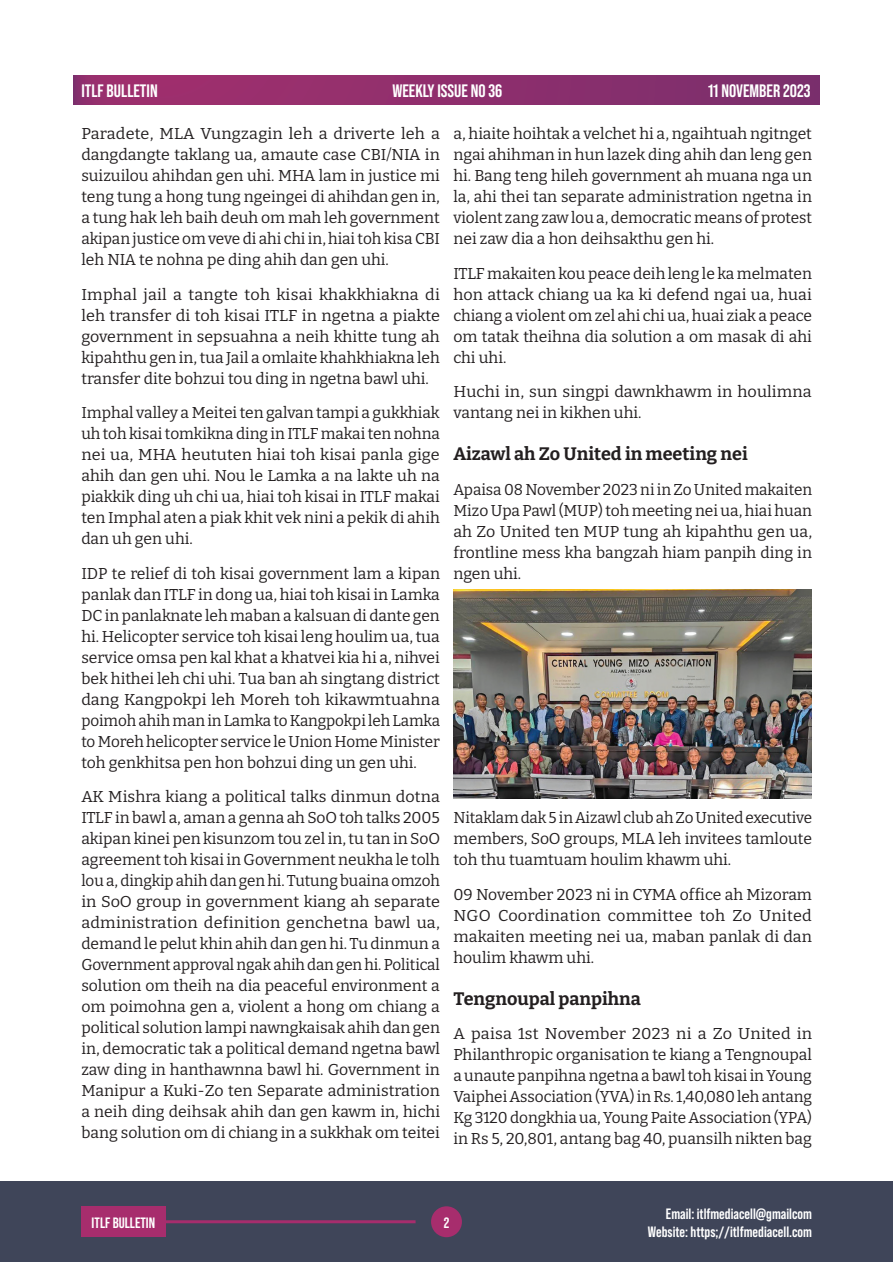
<style>
.page{position:relative;width:893px;height:1263px;background:#fff}
.page>*{position:absolute;margin:0;border:0;box-sizing:border-box;transform-origin:0 0}
.t1{font:700 18px "Bitter";color:#231f20}
.t2{font:700 18px "Bebas Neue Pro";color:#fff}
.t3{font:15.75px/21px "Bitter";color:#231f20;text-align:justify}
.t4{font:700 15px/18px "Bebas Neue Pro";color:#fff;text-align:right}
</style>
<div class="page">
<div style="left:0;top:1181px;width:893px;height:81px;background:#3f4559"></div>
<div style="left:81px;top:1206px;width:85px;height:31px;background:#a72d6d"></div>
<hr style="left:161px;top:1220px;width:255px;height:3px;background:#a72d6d">
<div style="left:431px;top:1206px;width:31px;height:31px;background:#a72d6d;border-radius:50%"></div>
<div style="left:74px;top:76px;width:745px;height:28px;background:linear-gradient(to right,#a02f6d,#7c2f6c)"></div>
<img style="left:453px;top:589px;width:359px;height:210px">
<p class="t2" style="left:81px;top:81px;width:78px">ITLF BULLETIN</p>
<p class="t2" style="left:392px;top:81px;width:111px">WEEKLY ISSUE NO 36</p>
<p class="t2" style="left:708px;top:81px;width:104px">11 NOVEMBER 2023</p>
<p class="t3" style="left:81px;top:123px;width:360px">Paradete, MLA Vungzagin leh a driverte leh a dangdangte taklang ua, amaute case CBI/NIA in suizuilou ahihdan gen uhi. MHA lam in justice mi teng tung a hong tung ngeingei di ahihdan gen in, a tung hak leh baih deuh om mah leh government akipan justice om veve di ahi chi in, hiai toh kisa CBI leh NIA te nohna pe ding ahih dan gen uhi.</p>
<p class="t3" style="left:81px;top:283px;width:360px">Imphal jail a tangte toh kisai khakkhiakna di leh transfer di toh kisai ITLF in ngetna a piakte government in sepsuahna a neih khitte tung ah kipahthu gen in, tua Jail a omlaite khahkhiakna leh transfer dite bohzui tou ding in ngetna bawl uhi.</p>
<p class="t3" style="left:81px;top:402px;width:360px">Imphal valley a Meitei ten galvan tampi a gukkhiak uh toh kisai tomkikna ding in ITLF makai ten nohna nei ua, MHA heututen hiai toh kisai panla gige ahih dan gen uhi. Nou le Lamka a na lakte uh na piakkik ding uh chi ua, hiai toh kisai in ITLF makai ten Imphal aten a piak khit vek nini a pekik di ahih dan uh gen uhi.</p>
<p class="t3" style="left:81px;top:562px;width:360px">IDP te relief di toh kisai government lam a kipan panlak dan ITLF in dong ua, hiai toh kisai in Lamka DC in panlaknate leh maban a kalsuan di dante gen hi. Helicopter service toh kisai leng houlim ua, tua service omsa pen kal khat a khatvei kia hi a, nihvei bek hithei leh chi uhi. Tua ban ah singtang district dang Kangpokpi leh Moreh toh kikawmtuahna poimoh ahih man in Lamka to Kangpokpi leh Lamka to Moreh helicopter service le Union Home Minister toh genkhitsa pen hon bohzui ding un gen uhi.</p>
<p class="t3" style="left:81px;top:786px;width:360px">AK Mishra kiang a political talks dinmun dotna ITLF in bawl a, aman a genna ah SoO toh talks 2005 akipan kinei pen kisunzom tou zel in, tu tan in SoO agreement toh kisai in Government neukha le tolh lou a, dingkip ahih dan gen hi. Tutung buaina omzoh in SoO group in government kiang ah separate administration definition genchetna bawl ua, demand le pelut khin ahih dan gen hi. Tu dinmun a Government approval ngak ahih dan gen hi. Political solution om theih na dia peaceful environment a om poimohna gen a, violent a hong om chiang a political solution lampi nawngkaisak ahih dan gen in, democratic tak a political demand ngetna bawl zaw ding in hanthawnna bawl hi. Government in Manipur a Kuki-Zo ten Separate administration a neih ding deihsak ahih dan gen kawm in, hichi bang solution om di chiang in a sukkhak om teitei</p>
<p class="t3" style="left:453px;top:123px;width:360px">a, hiaite hoihtak a velchet hi a, ngaihtuah ngitnget ngai ahihman in hun lazek ding ahih dan leng gen hi. Bang teng hileh government ah muana nga un la, ahi thei tan separate administration ngetna in violent zang zaw lou a, democratic means of protest nei zaw dia a hon deihsakthu gen hi.</p>
<p class="t3" style="left:453px;top:262px;width:360px">ITLF makaiten kou peace deih leng le ka melmaten hon attack chiang ua ka ki defend ngai ua, huai chiang a violent om zel ahi chi ua, huai ziak a peace om tatak theihna dia solution a om masak di ahi chi uhi.</p>
<p class="t3" style="left:453px;top:381px;width:360px">Huchi in, sun singpi dawnkhawm in houlimna vantang nei in kikhen uhi.</p>
<p class="t1" style="left:453px;top:442px;width:296px">Aizawl ah Zo United in meeting nei</p>
<p class="t3" style="left:453px;top:478px;width:360px">Apaisa 08 November 2023 ni in Zo United makaiten Mizo Upa Pawl (MUP) toh meeting nei ua, hiai huan ah Zo United ten MUP tung ah kipahthu gen ua, frontline mess kha bangzah hiam panpih ding in ngen uhi.</p>
<p class="t3" style="left:453px;top:807px;width:360px">Nitaklam dak 5 in Aizawl club ah Zo United executive members, SoO groups, MLA leh invitees tamloute toh thu tuamtuam houlim khawm uhi.</p>
<p class="t3" style="left:453px;top:883px;width:360px">09 November 2023 ni in CYMA office ah Mizoram NGO Coordination committee toh Zo United makaiten meeting nei ua, maban panlak di dan houlim khawm uhi.</p>
<p class="t1" style="left:453px;top:987px;width:189px">Tengnoupal panpihna</p>
<p class="t3" style="left:453px;top:1023px;width:360px">A paisa 1st November 2023 ni a Zo United in Philanthropic organisation te kiang a Tengnoupal a unaute panpihna ngetna a bawl toh kisai in Young Vaiphei Association (YVA) in Rs. 1,40,080 leh antang Kg 3120 dongkhia ua, Young Paite Association (YPA) in Rs 5, 20,801, antang bag 40, puansilh nikten bag</p>
<p class="t4" style="left:92px;top:1213px;width:65px">ITLF BULLETIN</p>
<p class="t4" style="left:648px;top:1204px;width:166px">Email: itlfmediacell@gmailcom<br>Website: https;//itlfmediacell.com</p>
<p class="t4" style="left:444px;top:1213px;width:7px">2</p>
</div>
